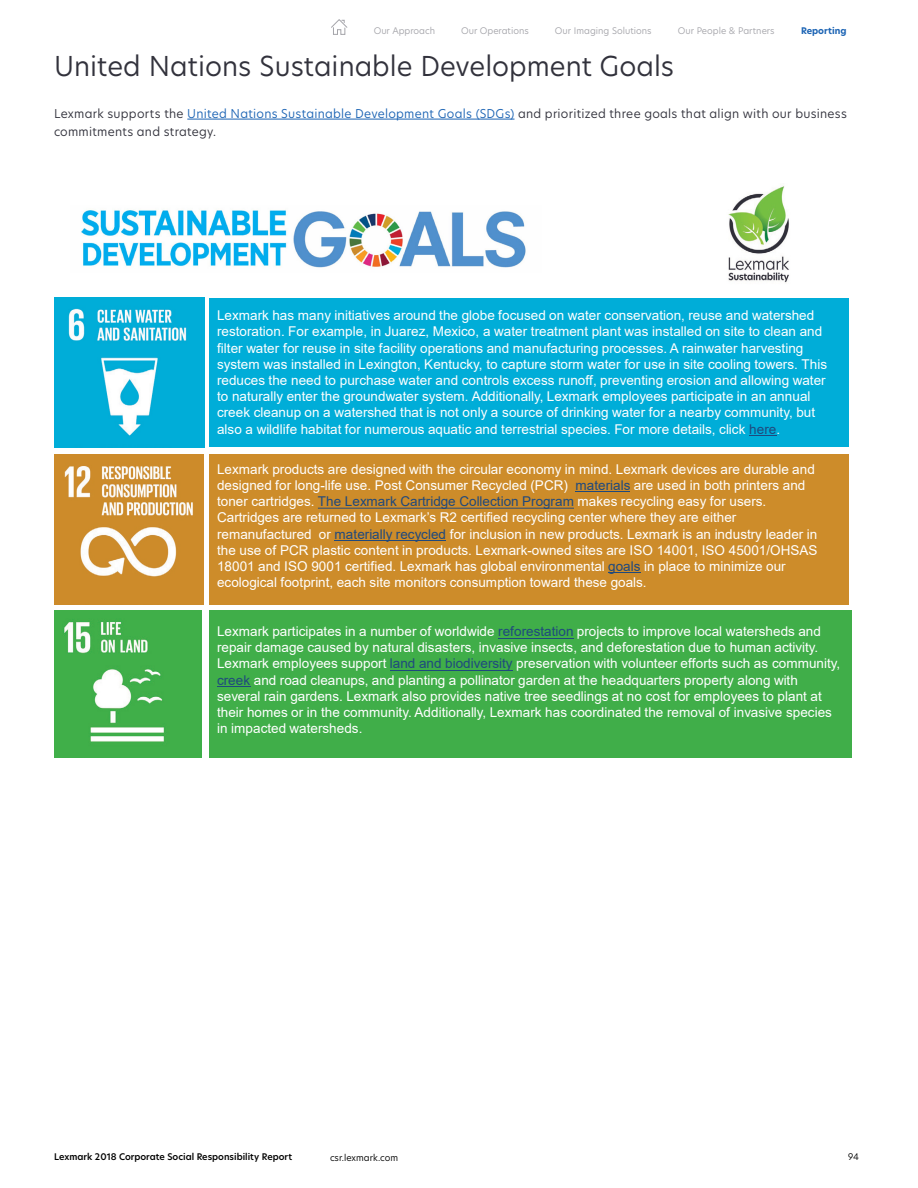
<style>
.page{position:relative;width:918px;height:1188px;background:#fff}
.page>*{position:absolute;margin:0;border:0;box-sizing:border-box;transform-origin:0 0}
.t1{font:27px "TP Hero";color:#32323c}
.t2{font:13.5px/16.2px "Arial";letter-spacing:.005em;color:#fff}
.t3{font:12px/18px "TP Hero";letter-spacing:.02em;color:#32323c}
.t4{font:9px "TP Hero";color:#a5a5aa}
.t5{font:600 9px "TP Hero";color:#000}
.t6{font:9px "TP Hero";color:#000}
.t7{font:700 9px "TP Hero";color:#1c64b4}
.s1{color:#1c64b4}
.s2{color:#1f497d}
</style>
<div class="page">
<svg style="left:331px;top:19px;width:16px;height:16px"></svg>
<hr style="left:187px;top:119px;width:328px;height:1px;background:#1c64b4">
<div style="left:209px;top:455px;width:640px;height:150px;background:#cd8c2a"></div>
<div style="left:209px;top:611px;width:642px;height:146px;background:#40ae49"></div>
<div style="left:209px;top:298px;width:639px;height:149px;background:#00add8"></div>
<img style="left:81px;top:209px;width:445px;height:59px">
<img style="left:54px;top:297px;width:151px;height:151px">
<img style="left:54px;top:455px;width:150px;height:149px">
<img style="left:54px;top:611px;width:148px;height:146px">
<svg style="left:749px;top:435px;width:27px;height:1px"></svg>
<hr style="left:575px;top:491px;width:55px;height:1px;background:#1f497d">
<svg style="left:318px;top:508px;width:256px;height:1px"></svg>
<hr style="left:335px;top:540px;width:111px;height:1px;background:#1f497d">
<hr style="left:608px;top:572px;width:33px;height:1px;background:#1f497d">
<hr style="left:498px;top:638px;width:76px;height:1px;background:#1f497d">
<hr style="left:390px;top:670px;width:123px;height:1px;background:#1f497d">
<hr style="left:217px;top:686px;width:33px;height:1px;background:#1f497d">
<img style="left:728px;top:186px;width:61px;height:97px">
<p class="t4" style="left:374px;top:25px;width:63px">Our Approach</p>
<p class="t4" style="left:461px;top:25px;width:69px">Our Operations</p>
<p class="t4" style="left:555px;top:25px;width:98px">Our Imaging Solutions</p>
<p class="t4" style="left:678px;top:25px;width:99px">Our People &amp; Partners</p>
<p class="t7" style="left:801px;top:25px;width:47px">Reporting</p>
<h1 class="t1" style="left:54px;top:47px;width:622px">United Nations Sustainable Development Goals</h1>
<p class="t3" style="left:54px;top:104px;width:794px">Lexmark supports the <span class="s1">United Nations Sustainable Development Goals (SDGs)</span> and prioritized three goals that align with our business commitments and strategy.</p>
<p class="t2" style="left:217px;top:307px;width:612px">Lexmark has many initiatives around the globe focused on water conservation, reuse and watershed restoration. For example, in Juarez, Mexico, a water treatment plant was installed on site to clean and filter water for reuse in site facility operations and manufacturing processes. A rainwater harvesting system was installed in Lexington, Kentucky, to capture storm water for use in site cooling towers. This reduces the need to purchase water and controls excess runoff, preventing erosion and allowing water to naturally enter the groundwater system. Additionally, Lexmark employees participate in an annual creek cleanup on a watershed that is not only a source of drinking water for a nearby community, but also a wildlife habitat for numerous aquatic and terrestrial species. For more details, click <span class="s2">here</span>.</p>
<p class="t2" style="left:217px;top:461px;width:602px">Lexmark products are designed with the circular economy in mind. Lexmark devices are durable and designed for long-life use. Post Consumer Recycled (PCR) <span class="s2">materials</span> are used in both printers and toner cartridges. <span class="s2">The Lexmark Cartridge Collection Program</span> makes recycling easy for users.<br>Cartridges are returned to Lexmark’s R2 certified recycling center where they are either remanufactured or <span class="s2">materially recycled</span> for inclusion in new products. Lexmark is an industry leader in the use of PCR plastic content in products. Lexmark-owned sites are ISO 14001, ISO 45001/OHSAS 18001 and ISO 9001 certified. Lexmark has global environmental <span class="s2">goals</span> in place to minimize our ecological footprint, each site monitors consumption toward these goals.</p>
<p class="t2" style="left:217px;top:623px;width:625px">Lexmark participates in a number of worldwide <span class="s2">reforestation</span> projects to improve local watersheds and repair damage caused by natural disasters, invasive insects, and deforestation due to human activity.<br>Lexmark employees support <span class="s2">land and biodiversity</span> preservation with volunteer efforts such as community, <span class="s2">creek</span> and road cleanups, and planting a pollinator garden at the headquarters property along with several rain gardens. Lexmark also provides native tree seedlings at no cost for employees to plant at their homes or in the community. Additionally, Lexmark has coordinated the removal of invasive species in impacted watersheds.</p>
<p class="t5" style="left:54px;top:1150px;width:240px">Lexmark 2018 Corporate Social Responsibility Report</p>
<p class="t6" style="left:330px;top:1151px;width:70px">csr.lexmark.com</p>
<p class="t6" style="left:848px;top:1150px;width:13px">94</p>
</div>
